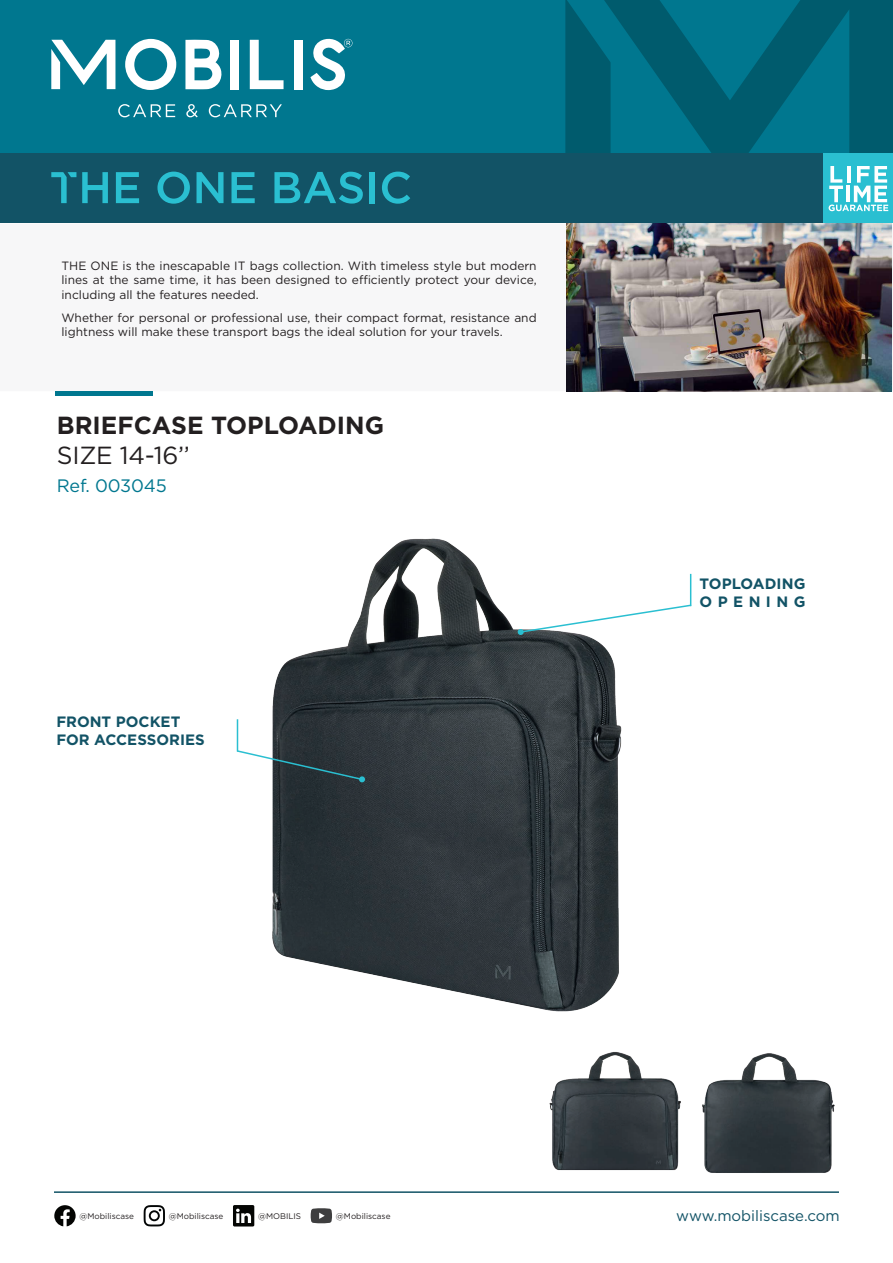
<style>
.page{position:relative;width:893px;height:1263px;background:#fff}
.page>*{position:absolute;margin:0;border:0;box-sizing:border-box;transform-origin:0 0}
.t1{font:700 24.75px "Gotham";color:#231f20}
.t2{font:24.75px "Gotham";letter-spacing:-.01em;color:#231f20}
.t3{font:18px "Gotham";letter-spacing:-.01em;color:#00778f}
.t4{font:700 15px/18px "Gotham";color:#125366}
.t5{font:15px "Gotham";color:#125366}
.t6{font:12px/14.4px "Gotham";color:#231f20;text-align:justify}
.t7{font:8.1px "Gotham";color:#231f20}
</style>
<div class="page">
<div style="left:0;top:0;width:893px;height:222px;background:#00778f"></div>
<hr style="left:55px;top:391px;width:98px;height:4px;background:#00778f">
<svg style="left:185px;top:40px;width:37px;height:49px"></svg>
<svg style="left:125px;top:39px;width:51px;height:51px"></svg>
<svg style="left:250px;top:40px;width:34px;height:49px"></svg>
<div style="left:231px;top:40px;width:8px;height:49px;background:#fff"></div>
<div style="left:294px;top:40px;width:9px;height:49px;background:#fff"></div>
<svg style="left:51px;top:40px;width:64px;height:49px"></svg>
<svg style="left:118px;top:104px;width:57px;height:13px"></svg>
<svg style="left:186px;top:104px;width:12px;height:13px"></svg>
<svg style="left:209px;top:104px;width:73px;height:13px"></svg>
<svg style="left:310px;top:39px;width:42px;height:51px"></svg>
<svg style="left:611px;top:0;width:282px;height:153px"></svg>
<svg style="left:565px;top:0;width:46px;height:153px"></svg>
<div style="left:0;top:153px;width:893px;height:69px;background:#125366"></div>
<div style="left:824px;top:153px;width:69px;height:69px;background:#2abfd1"></div>
<svg style="left:829px;top:166px;width:59px;height:45px"></svg>
<svg style="left:82px;top:172px;width:26px;height:31px"></svg>
<svg style="left:116px;top:172px;width:23px;height:31px"></svg>
<svg style="left:157px;top:172px;width:33px;height:32px"></svg>
<svg style="left:196px;top:172px;width:28px;height:31px"></svg>
<svg style="left:231px;top:172px;width:24px;height:31px"></svg>
<svg style="left:274px;top:172px;width:89px;height:32px"></svg>
<div style="left:370px;top:172px;width:5px;height:31px;background:#2abfd1"></div>
<svg style="left:382px;top:172px;width:28px;height:32px"></svg>
<svg style="left:51px;top:172px;width:25px;height:31px"></svg>
<img style="left:566px;top:223px;width:326px;height:168px">
<hr style="left:54px;top:1191px;width:785px;height:2px;background:#125366">
<svg style="left:233px;top:1205px;width:21px;height:21px"></svg>
<svg style="left:311px;top:1208px;width:21px;height:15px"></svg>
<svg style="left:144px;top:1205px;width:21px;height:21px"></svg>
<svg style="left:54px;top:1205px;width:22px;height:21px"></svg>
<img style="left:549px;top:1052px;width:132px;height:119px">
<img style="left:702px;top:1053px;width:133px;height:120px">
<img style="left:238px;top:538px;width:384px;height:474px">
<hr style="left:690px;top:574px;width:1px;height:32px;background:#2abfd1">
<svg style="left:519px;top:603px;width:173px;height:31px"></svg>
<div style="left:517px;top:629px;width:7px;height:6px;background:#2abfd1;border-radius:50%"></div>
<hr style="left:237px;top:719px;width:1px;height:32px;background:#2abfd1">
<svg style="left:236px;top:749px;width:129px;height:34px"></svg>
<p class="t6" style="left:61px;top:258px;width:477px">THE ONE is the inescapable IT bags collection. With timeless style but modern lines at the same time, it has been designed to efficiently protect your device, including all the features needed.</p>
<p class="t6" style="left:61px;top:310px;width:477px">Whether for personal or professional use, their compact format, resistance and lightness will make these transport bags the ideal solution for your travels.</p>
<p class="t1" style="left:57px;top:409px;width:329px">BRIEFCASE TOPLOADING</p>
<p class="t2" style="left:57px;top:439px;width:135px">SIZE 14-16’’</p>
<p class="t3" style="left:57px;top:474px;width:111px">Ref. 003045</p>
<p class="t4" style="left:56px;top:713px;width:126px">FRONT POCKET</p>
<p class="t4" style="left:56px;top:731px;width:150px">FOR ACCESSORIES</p>
<p class="t4" style="left:699px;top:575px;width:108px">TOPLOADING<br>OPENING</p>
<p class="t7" style="left:80px;top:1211px;width:56px">@Mobiliscase</p>
<p class="t7" style="left:169px;top:1211px;width:56px">@Mobiliscase</p>
<p class="t7" style="left:258px;top:1211px;width:44px">@MOBILIS</p>
<p class="t7" style="left:336px;top:1211px;width:56px">@Mobiliscase</p>
<p class="t5" style="left:676px;top:1206px;width:165px">www.mobiliscase.com</p>
</div>
